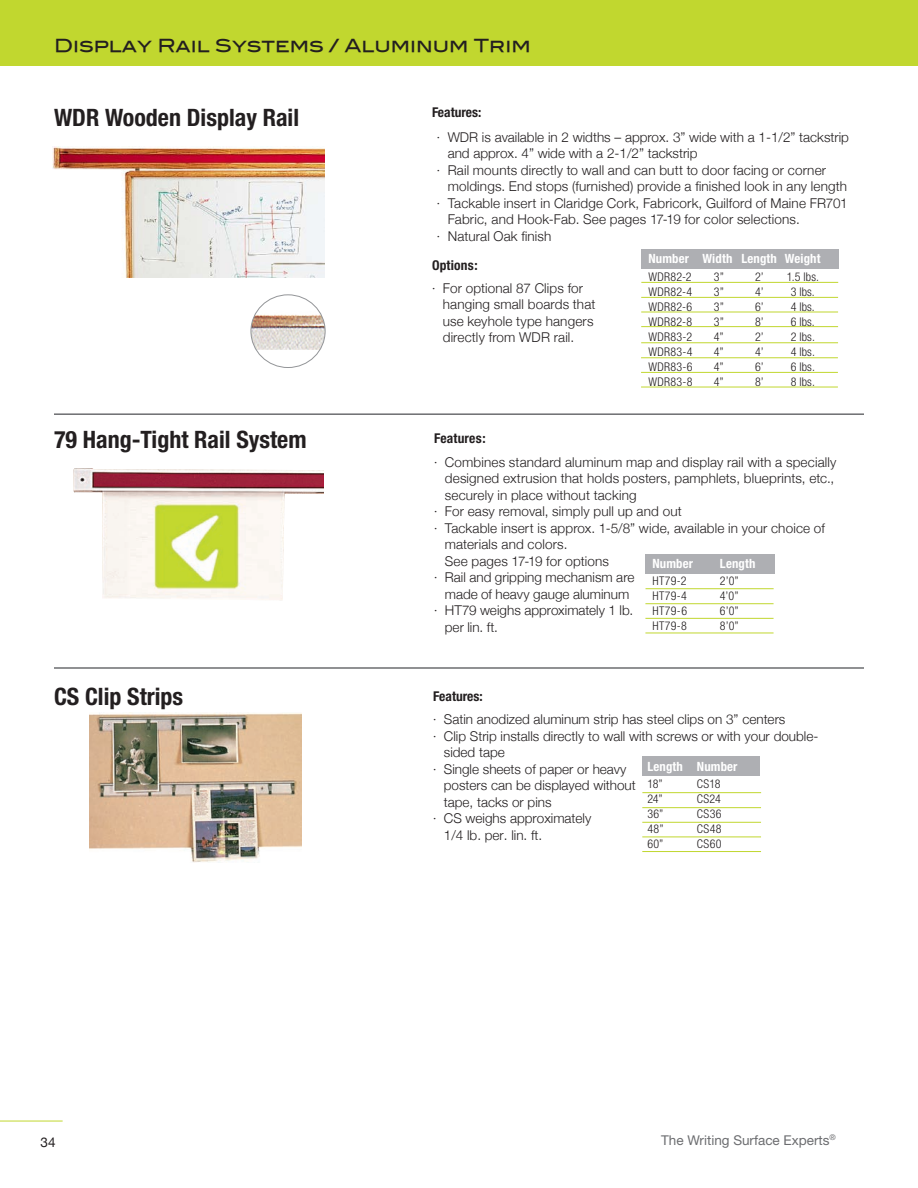
<style>
.page{position:relative;width:918px;height:1188px;background:#fff}
.page>*{position:absolute;margin:0;border:0;box-sizing:border-box;transform-origin:0 0}
.t1{font:700 condensed 24px "Helvetica Neue";color:#231f20}
.t2{font:18px "Blair Md ITCTT Medium";color:#231f20}
.t3{font:300 13.5px/23.2px "Helvetica Neue";letter-spacing:.005em;color:#231f20}
.t4{font:13.5px "Helvetica Neue";color:#6c6d70}
.t5{font:700 condensed 13.5px "Helvetica Neue";color:#231f20}
.t6{font:13.5px "Helvetica Neue";color:#231f20}
.t7{font:700 condensed 12.75px "Helvetica Neue";letter-spacing:.015em;color:#fff}
.t8{font:300 condensed 12px "Helvetica Neue";letter-spacing:.025em;color:#231f20}
.s1{font-stretch:condensed}
.s2{font-weight:700;font-stretch:condensed}
</style>
<div class="page">
<hr style="left:0;top:1121px;width:63px;height:1px;background:#c1d72f">
<div style="left:0;top:0;width:918px;height:66px;background:#c1d72f"></div>
<hr style="left:917px;top:0;width:1px;height:67px;background:#c1d72f">
<div style="left:646px;top:554px;width:129px;height:19px;background:#aeafb3"></div>
<hr style="left:646px;top:588px;width:128px;height:1px;background:#c1d72f">
<hr style="left:645px;top:603px;width:129px;height:1px;background:#c1d72f">
<hr style="left:645px;top:618px;width:129px;height:1px;background:#c1d72f">
<hr style="left:645px;top:633px;width:129px;height:1px;background:#c1d72f">
<img style="left:53px;top:147px;width:272px;height:130px">
<img style="left:73px;top:468px;width:251px;height:132px">
<img style="left:89px;top:713px;width:212px;height:149px">
<div style="left:641px;top:249px;width:198px;height:20px;background:#aeafb3"></div>
<hr style="left:641px;top:282px;width:197px;height:1px;background:#c1d72f">
<hr style="left:641px;top:297px;width:197px;height:1px;background:#c1d72f">
<hr style="left:641px;top:312px;width:197px;height:1px;background:#c1d72f">
<hr style="left:641px;top:326px;width:197px;height:1px;background:#c1d72f">
<hr style="left:641px;top:342px;width:197px;height:1px;background:#c1d72f">
<hr style="left:641px;top:357px;width:197px;height:1px;background:#c1d72f">
<hr style="left:641px;top:372px;width:197px;height:1px;background:#c1d72f">
<hr style="left:641px;top:387px;width:197px;height:1px;background:#c1d72f">
<img style="left:251px;top:311px;width:74px;height:39px">
<div style="left:251px;top:294px;width:74px;height:74px;border:1px solid #939598;border-radius:50%"></div>
<div style="left:642px;top:756px;width:118px;height:20px;background:#aeafb3"></div>
<hr style="left:642px;top:792px;width:119px;height:1px;background:#c1d72f">
<hr style="left:642px;top:807px;width:119px;height:1px;background:#c1d72f">
<hr style="left:642px;top:822px;width:119px;height:1px;background:#c1d72f">
<hr style="left:642px;top:837px;width:119px;height:1px;background:#c1d72f">
<hr style="left:642px;top:851px;width:119px;height:1px;background:#c1d72f">
<hr style="left:54px;top:413px;width:810px;height:2px;background:#6c6d70">
<hr style="left:54px;top:667px;width:810px;height:2px;background:#6c6d70">
<h2 class="t2" style="left:54px;top:31px;width:478px">Display Rail Systems / Aluminum Trim</h2>
<h1 class="t1" style="left:54px;top:102px;width:247px">WDR Wooden Display Rail</h1>
<p class="t5" style="left:432px;top:104px;width:51px">Features:</p>
<p class="t3" style="left:437px;top:124px;width:414px"><span class="s1">·</span> WDR is available in 2 widths – approx. 3” wide with a 1-1/2” tackstrip</p>
<p class="t3" style="left:448px;top:141px;width:251px">and approx. 4” wide with a 2-1/2” tackstrip</p>
<p class="t3" style="left:437px;top:157px;width:391px"><span class="s1">·</span> Rail mounts directly to wall and can butt to door facing or corner</p>
<p class="t3" style="left:448px;top:174px;width:401px">moldings. End stops (furnished) provide a finished look in any length</p>
<p class="t3" style="left:437px;top:190px;width:412px"><span class="s1">·</span> Tackable insert in Claridge Cork, Fabricork, Guilford of Maine FR701</p>
<p class="t3" style="left:448px;top:207px;width:354px">Fabric, and Hook-Fab. See pages 17-19 for color selections.</p>
<p class="t3" style="left:437px;top:223px;width:116px"><span class="s1">·</span> Natural Oak finish</p>
<p class="t3" style="left:432px;top:252px;width:153px"><span class="s2">Options:<br></span><span class="s1">·</span> For optional 87 Clips for</p>
<p class="t3" style="left:443px;top:295px;width:154px;line-height:16.5px">hanging small boards that use keyhole type hangers directly from WDR rail.</p>
<p class="t7" style="left:648px;top:251px;width:174px">Number Width Length Weight</p>
<p class="t8" style="left:648px;top:269px;width:45px">WDR82-2</p>
<p class="t8" style="left:714px;top:269px;width:12px">3”</p>
<p class="t8" style="left:755px;top:269px;width:10px">2’</p>
<p class="t8" style="left:787px;top:269px;width:34px">1.5 lbs.</p>
<p class="t8" style="left:648px;top:284px;width:45px">WDR82-4</p>
<p class="t8" style="left:714px;top:284px;width:12px">3”</p>
<p class="t8" style="left:755px;top:284px;width:10px">4’</p>
<p class="t8" style="left:791px;top:284px;width:26px">3 lbs.</p>
<p class="t8" style="left:648px;top:299px;width:45px">WDR82-6</p>
<p class="t8" style="left:714px;top:299px;width:12px">3”</p>
<p class="t8" style="left:755px;top:299px;width:10px">6’</p>
<p class="t8" style="left:791px;top:299px;width:26px">4 lbs.</p>
<p class="t8" style="left:648px;top:314px;width:45px">WDR82-8</p>
<p class="t8" style="left:714px;top:314px;width:12px">3”</p>
<p class="t8" style="left:755px;top:314px;width:10px">8’</p>
<p class="t8" style="left:791px;top:314px;width:26px">6 lbs.</p>
<p class="t8" style="left:648px;top:329px;width:45px">WDR83-2</p>
<p class="t8" style="left:714px;top:329px;width:11px">4”</p>
<p class="t8" style="left:755px;top:329px;width:10px">2’</p>
<p class="t8" style="left:791px;top:329px;width:26px">2 lbs.</p>
<p class="t8" style="left:648px;top:344px;width:46px">WDR83-4</p>
<p class="t8" style="left:714px;top:344px;width:11px">4”</p>
<p class="t8" style="left:755px;top:344px;width:10px">4’</p>
<p class="t8" style="left:791px;top:344px;width:26px">4 lbs.</p>
<p class="t8" style="left:648px;top:359px;width:46px">WDR83-6</p>
<p class="t8" style="left:714px;top:359px;width:11px">4”</p>
<p class="t8" style="left:755px;top:359px;width:10px">6’</p>
<p class="t8" style="left:791px;top:359px;width:26px">6 lbs.</p>
<p class="t8" style="left:648px;top:374px;width:46px">WDR83-8</p>
<p class="t8" style="left:714px;top:374px;width:11px">4”</p>
<p class="t8" style="left:755px;top:374px;width:10px">8’</p>
<p class="t8" style="left:791px;top:374px;width:26px">8 lbs.</p>
<h1 class="t1" style="left:54px;top:425px;width:254px">79 Hang-Tight Rail System</h1>
<p class="t3" style="left:434px;top:426px;width:404px"><span class="s2">Features:<br></span><span class="s1">·</span> Combines standard aluminum map and display rail with a specially</p>
<p class="t3" style="left:445px;top:466px;width:391px">designed extrusion that holds posters, pamphlets, blueprints, etc.,</p>
<p class="t3" style="left:445px;top:482px;width:193px">securely in place without tacking</p>
<p class="t3" style="left:434px;top:499px;width:249px"><span class="s1">·</span> For easy removal, simply pull up and out</p>
<p class="t3" style="left:434px;top:515px;width:392px"><span class="s1">·</span> Tackable insert is approx. 1-5/8” wide, available in your choice of</p>
<p class="t3" style="left:445px;top:532px;width:124px">materials and colors.</p>
<p class="t3" style="left:445px;top:548px;width:166px">See pages 17-19 for options</p>
<p class="t3" style="left:434px;top:565px;width:202px"><span class="s1">·</span> Rail and gripping mechanism are</p>
<p class="t3" style="left:445px;top:581px;width:186px">made of heavy gauge aluminum</p>
<p class="t3" style="left:434px;top:598px;width:201px"><span class="s1">·</span> HT79 weighs approximately 1 lb.</p>
<p class="t3" style="left:445px;top:614px;width:55px">per lin. ft.</p>
<p class="t7" style="left:652px;top:556px;width:42px">Number</p>
<p class="t7" style="left:720px;top:556px;width:37px">Length</p>
<p class="t8" style="left:652px;top:574px;width:36px">HT79-2</p>
<p class="t8" style="left:720px;top:574px;width:20px">2’0”</p>
<p class="t8" style="left:652px;top:589px;width:36px">HT79-4</p>
<p class="t8" style="left:720px;top:589px;width:20px">4’0”</p>
<p class="t8" style="left:652px;top:604px;width:36px">HT79-6</p>
<p class="t8" style="left:720px;top:604px;width:20px">6’0”</p>
<p class="t8" style="left:652px;top:619px;width:36px">HT79-8</p>
<p class="t8" style="left:720px;top:619px;width:20px">8’0”</p>
<h1 class="t1" style="left:54px;top:682px;width:131px">CS Clip Strips</h1>
<p class="t3" style="left:433px;top:684px;width:354px"><span class="s2">Features:<br></span><span class="s1">·</span> Satin anodized aluminum strip has steel clips on 3” centers</p>
<p class="t3" style="left:433px;top:723px;width:387px"><span class="s1">·</span> Clip Strip installs directly to wall with screws or with your double-</p>
<p class="t3" style="left:444px;top:740px;width:63px">sided tape</p>
<p class="t3" style="left:433px;top:756px;width:195px"><span class="s1">·</span> Single sheets of paper or heavy</p>
<p class="t3" style="left:444px;top:773px;width:194px">posters can be displayed without</p>
<p class="t3" style="left:444px;top:789px;width:109px">tape, tacks or pins</p>
<p class="t3" style="left:433px;top:806px;width:160px"><span class="s1">·</span> CS weighs approximately</p>
<p class="t3" style="left:444px;top:822px;width:100px">1/4 lb. per. lin. ft.</p>
<p class="t7" style="left:647px;top:758px;width:92px">Length Number</p>
<p class="t8" style="left:647px;top:777px;width:17px">18”</p>
<p class="t8" style="left:697px;top:777px;width:25px">CS18</p>
<p class="t8" style="left:647px;top:792px;width:17px">24”</p>
<p class="t8" style="left:697px;top:792px;width:25px">CS24</p>
<p class="t8" style="left:647px;top:807px;width:18px">36”</p>
<p class="t8" style="left:697px;top:807px;width:26px">CS36</p>
<p class="t8" style="left:647px;top:822px;width:18px">48”</p>
<p class="t8" style="left:697px;top:822px;width:26px">CS48</p>
<p class="t8" style="left:647px;top:837px;width:18px">60”</p>
<p class="t8" style="left:697px;top:837px;width:26px">CS60</p>
<p class="t6" style="left:40px;top:1132px;width:17px">34</p>
<p class="t4" style="left:661px;top:1132px;width:176px">The Writing Surface Experts<sup>®</sup></p>
</div>
